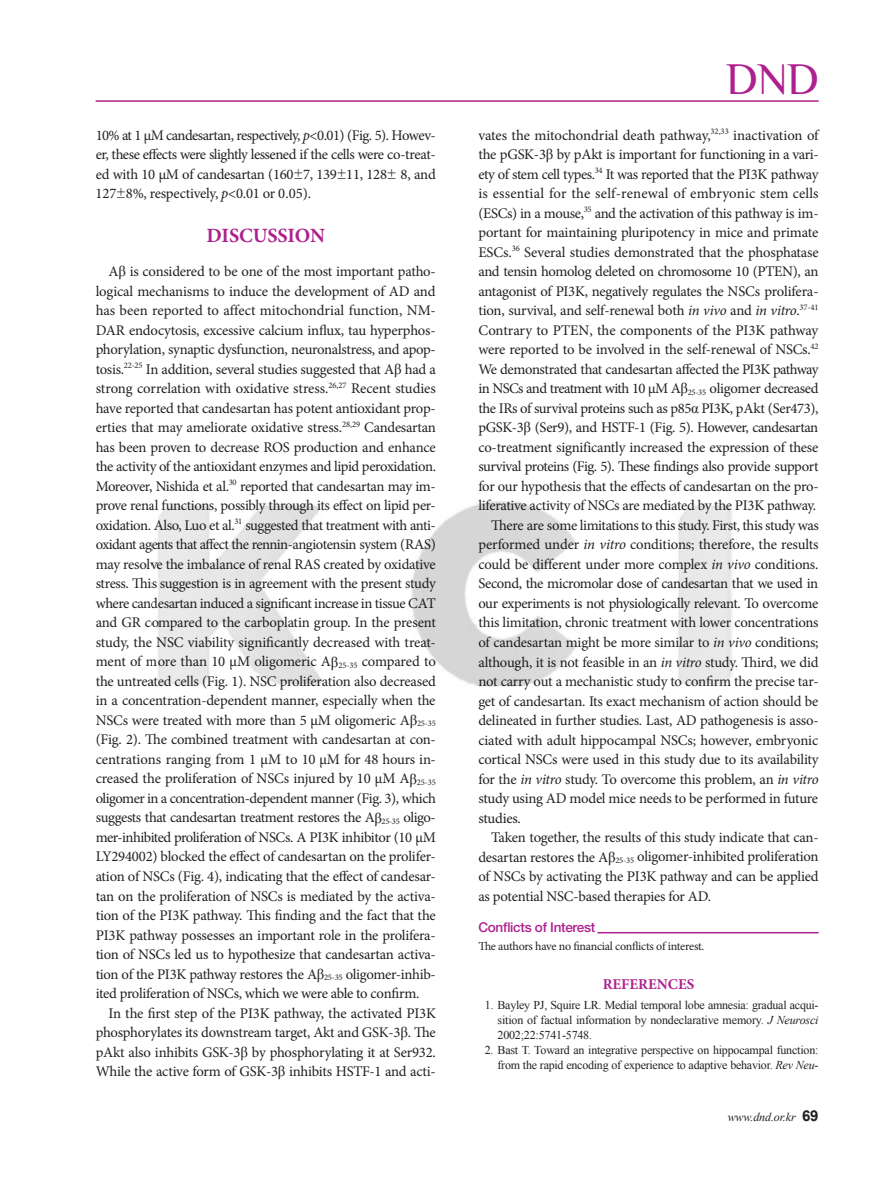
<style>
.page{position:relative;width:893px;height:1191px;background:#fff}
.page>*{position:absolute;margin:0;border:0;box-sizing:border-box;transform-origin:0 0}
.t1{font:45px "Philosopher";color:#ad208e}
.t2{font:700 20.25px "Minion Pro";color:#ad208e}
.t3{font:700 15px "Minion Pro";color:#ad208e}
.t4{font:14.7px/19.5px "Minion Pro";letter-spacing:-.02em;color:#231f20;text-align:justify}
.t5{font:14.7px "Minion Pro";letter-spacing:.01em;color:#231f20}
.t6{font:500 13.5px "Helvetica Neue LT Std";letter-spacing:-.02em;color:#ad208e}
.t7{font:12px/15px "Times New Roman";letter-spacing:-.015em;color:#231f20;text-align:justify}
.t8{font:12px "Minion Pro";letter-spacing:-.025em;color:#231f20}
.t9{font:italic 12px "Times New Roman";letter-spacing:-.01em;color:#231f20}
.s1{font-style:italic}
.s2{font-family:"Garamond"}
.s3{font-family:"Times New Roman"}
.s4{font-family:"Arial";font-weight:700;font-style:normal;font-size:15px}
</style>
<div class="page">
<hr style="left:96px;top:100px;width:723px;height:2px;background:#ad208e">
<hr style="left:597px;top:932px;width:222px;height:1px;background:#ad208e">
<img style="left:158px;top:501px;width:575px;height:186px">
<p class="t4" style="left:96px;top:125px;width:342px">10% at 1 µM candesartan, respectively, <span class="s1">p</span>&lt;0.01) (Fig. 5). Howev&shy;er, these effects were slightly lessened if the cells were co-treat&shy;ed with 10 µM of candesartan (160<span class="s2">±</span>7, 139<span class="s2">±</span>11, 128<span class="s2">±</span> 8, and 127<span class="s2">±</span>8%, respectively, <span class="s1">p</span>&lt;0.01 or 0.05).</p>
<h2 class="t2" style="left:207px;top:221px;width:28px">DISCUSSION</h2>
<p class="t4" style="left:96px;top:262px;width:342px;text-indent:13px">A<span class="s3">β</span> is considered to be one of the most important patho&shy;logical mechanisms to induce the development of AD and has been reported to affect mitochondrial function, NM-DAR endocytosis, excessive calcium influx, tau hyperphos&shy;phorylation, synaptic dysfunction, neuronalstress, and apop&shy;tosis.<sup>22-25</sup> In addition, several studies suggested that A<span class="s3">β</span> had a strong correlation with oxidative stress.<sup>26,27</sup> Recent studies have reported that candesartan has potent antioxidant prop&shy;erties that may ameliorate oxidative stress.<sup>28,29</sup> Candesartan has been proven to decrease ROS production and enhance the activity of the antioxidant enzymes and lipid peroxidation.<br>Moreover, Nishida et al.<sup>30</sup> reported that candesartan may im&shy;prove renal functions, possibly through its effect on lipid per&shy;oxidation. Also, Luo et al.<sup>31</sup> suggested that treatment with anti&shy;oxidant agents that affect the rennin-angiotensin system (RAS) may resolve the imbalance of renal RAS created by oxidative stress. This suggestion is in agreement with the present study where candesartan induced a significant increase in tissue CAT and GR compared to the carboplatin group. In the present study, the NSC viability significantly decreased with treat&shy;ment of more than 10 µM oligomeric A<span class="s3">β</span><sub>25-35</sub> compared to the untreated cells (Fig. 1). NSC proliferation also decreased in a concentration-dependent manner, especially when the NSCs were treated with more than 5 µM oligomeric A<span class="s3">β</span><sub>25-35 </sub>(Fig. 2). The combined treatment with candesartan at con&shy;centrations ranging from 1 µM to 10 µM for 48 hours in&shy;creased the proliferation of NSCs injured by 10 µM A<span class="s3">β</span><sub>25-35 </sub>oligomer in a concentration-dependent manner (Fig. 3), which suggests that candesartan treatment restores the A<span class="s3">β</span><sub>25-35</sub> oligo&shy;mer-inhibited proliferation of NSCs. A PI3K inhibitor (10 µM LY294002) blocked the effect of candesartan on the prolifer&shy;ation of NSCs (Fig. 4), indicating that the effect of candesar&shy;tan on the proliferation of NSCs is mediated by the activa&shy;tion of the PI3K pathway. This finding and the fact that the PI3K pathway possesses an important role in the prolifera&shy;tion of NSCs led us to hypothesize that candesartan activa&shy;tion of the PI3K pathway restores the A<span class="s3">β</span><sub>25-35</sub> oligomer-inhib&shy;ited proliferation of NSCs, which we were able to confirm.</p>
<p class="t4" style="left:96px;top:1003px;width:342px;text-indent:13px">In the first step of the PI3K pathway, the activated PI3K phosphorylates its downstream target, Akt and GSK-3<span class="s3">β</span>. The pAkt also inhibits GSK-3<span class="s3">β</span> by phosphorylating it at Ser932.<br>While the active form of GSK-3<span class="s3">β</span> inhibits HSTF-1 and acti-</p>
<h1 class="t1" style="left:726px;top:55px;width:94px">DND</h1>
<p class="t4" style="left:478px;top:125px;width:342px">vates the mitochondrial death pathway,<sup>32,33</sup> inactivation of</p>
<p class="t4" style="left:478px;top:145px;width:342px">the pGSK-3<span class="s3">β</span> by pAkt is important for functioning in a vari-</p>
<p class="t4" style="left:478px;top:164px;width:342px">ety of stem cell types.<sup>34</sup> It was reported that the PI3K pathway</p>
<p class="t5" style="left:478px;top:184px;width:342px">is essential for the self-renewal of embryonic stem cells</p>
<p class="t4" style="left:478px;top:203px;width:342px">(ESCs) in a mouse,<sup>35</sup> and the activation of this pathway is im-</p>
<p class="t4" style="left:478px;top:223px;width:341px">portant for maintaining pluripotency in mice and primate</p>
<p class="t4" style="left:478px;top:242px;width:342px">ESCs.<sup>36</sup> Several studies demonstrated that the phosphatase</p>
<p class="t4" style="left:478px;top:262px;width:342px">and tensin homolog deleted on chromosome 10 (PTEN), an</p>
<p class="t4" style="left:478px;top:281px;width:342px">antagonist of PI3K, negatively regulates the NSCs prolifera-</p>
<p class="t4" style="left:478px;top:301px;width:342px">tion, survival, and self-renewal both <span class="s1">in vivo</span> and <span class="s1">in vitro</span>.<sup>37-41</sup></p>
<p class="t4" style="left:478px;top:320px;width:341px">Contrary to PTEN, the components of the PI3K pathway</p>
<p class="t4" style="left:478px;top:340px;width:342px">were reported to be involved in the self-renewal of NSCs.<sup>42</sup></p>
<p class="t4" style="left:478px;top:359px;width:342px">We demonstrated that candesartan affected the PI3K pathway</p>
<p class="t4" style="left:478px;top:379px;width:342px">in NSCs and treatment with 10 µM A<span class="s3">β</span><sub>25-35</sub> oligomer decreased</p>
<p class="t4" style="left:478px;top:398px;width:342px">the IRs of survival proteins such as p85<span class="s3">α</span> PI3K, pAkt (Ser473),</p>
<p class="t4" style="left:478px;top:418px;width:341px">pGSK-3<span class="s3">β</span> (Ser9), and HSTF-1 (Fig. 5). However, candesartan</p>
<p class="t4" style="left:478px;top:437px;width:342px">co-treatment significantly increased the expression of these</p>
<p class="t4" style="left:478px;top:457px;width:342px">survival proteins (Fig. 5). These findings also provide support</p>
<p class="t4" style="left:478px;top:476px;width:342px">for our hypothesis that the effects of candesartan on the pro-</p>
<p class="t4" style="left:478px;top:496px;width:339px">liferative activity of NSCs are mediated by the PI3K pathway.</p>
<p class="t4" style="left:491px;top:515px;width:329px">There are some limitations to this study. First, this study was</p>
<p class="t4" style="left:478px;top:535px;width:342px">performed under <span class="s1">in vitro</span> conditions; therefore, the results</p>
<p class="t4" style="left:478px;top:554px;width:342px">could be different under more complex <span class="s1">in vivo</span> conditions.</p>
<p class="t4" style="left:478px;top:574px;width:341px">Second, the micromolar dose of candesartan that we used in</p>
<p class="t4" style="left:478px;top:593px;width:342px">our experiments is not physiologically relevant. To overcome</p>
<p class="t4" style="left:478px;top:613px;width:342px">this limitation, chronic treatment with lower concentrations</p>
<p class="t4" style="left:478px;top:632px;width:342px">of candesartan might be more similar to <span class="s1">in vivo</span> conditions;</p>
<p class="t4" style="left:478px;top:652px;width:342px">although, it is not feasible in an <span class="s1">in vitro</span> study. Third, we did</p>
<p class="t4" style="left:478px;top:671px;width:342px">not carry out a mechanistic study to confirm the precise tar-</p>
<p class="t4" style="left:478px;top:691px;width:342px">get of candesartan. Its exact mechanism of action should be</p>
<p class="t4" style="left:478px;top:710px;width:342px">delineated in further studies. Last, AD pathogenesis is asso-</p>
<p class="t4" style="left:478px;top:730px;width:341px">ciated with adult hippocampal NSCs; however, embryonic</p>
<p class="t4" style="left:478px;top:749px;width:342px">cortical NSCs were used in this study due to its availability</p>
<p class="t4" style="left:478px;top:769px;width:342px">for the <span class="s1">in vitro</span> study. To overcome this problem, an <span class="s1">in vitro</span></p>
<p class="t4" style="left:478px;top:788px;width:341px">study using AD model mice needs to be performed in future</p>
<p class="t4" style="left:478px;top:808px;width:44px">studies.</p>
<p class="t4" style="left:491px;top:827px;width:329px">Taken together, the results of this study indicate that can-</p>
<p class="t4" style="left:478px;top:847px;width:342px">desartan restores the A<span class="s3">β</span><sub>25-35</sub> oligomer-inhibited proliferation</p>
<p class="t4" style="left:478px;top:866px;width:342px">of NSCs by activating the PI3K pathway and can be applied</p>
<p class="t4" style="left:478px;top:886px;width:234px">as potential NSC-based therapies for AD.</p>
<p class="t6" style="left:478px;top:919px;width:118px">Conflicts of Interest</p>
<p class="t8" style="left:478px;top:938px;width:227px">The authors have no financial conflicts of interest.</p>
<p class="t3" style="left:603px;top:973px;width:93px">REFERENCES</p>
<p class="t7" style="left:497px;top:997px;width:323px;text-indent:-13px">1. Bayley PJ, Squire LR. Medial temporal lobe amnesia: gradual acqui&shy;sition of factual information by nondeclarative memory. <span class="s1">J Neurosci </span>2002;22:5741-5748.</p>
<p class="t7" style="left:485px;top:1042px;width:335px;text-align:right">2. Bast T. Toward an integrative perspective on hippocampal function: from the rapid encoding of experience to adaptive behavior. <span class="s1">Rev Neu-</span></p>
<p class="t9" style="left:728px;top:1108px;width:92px">www.dnd.or.kr <span class="s4">69</span></p>
</div>
